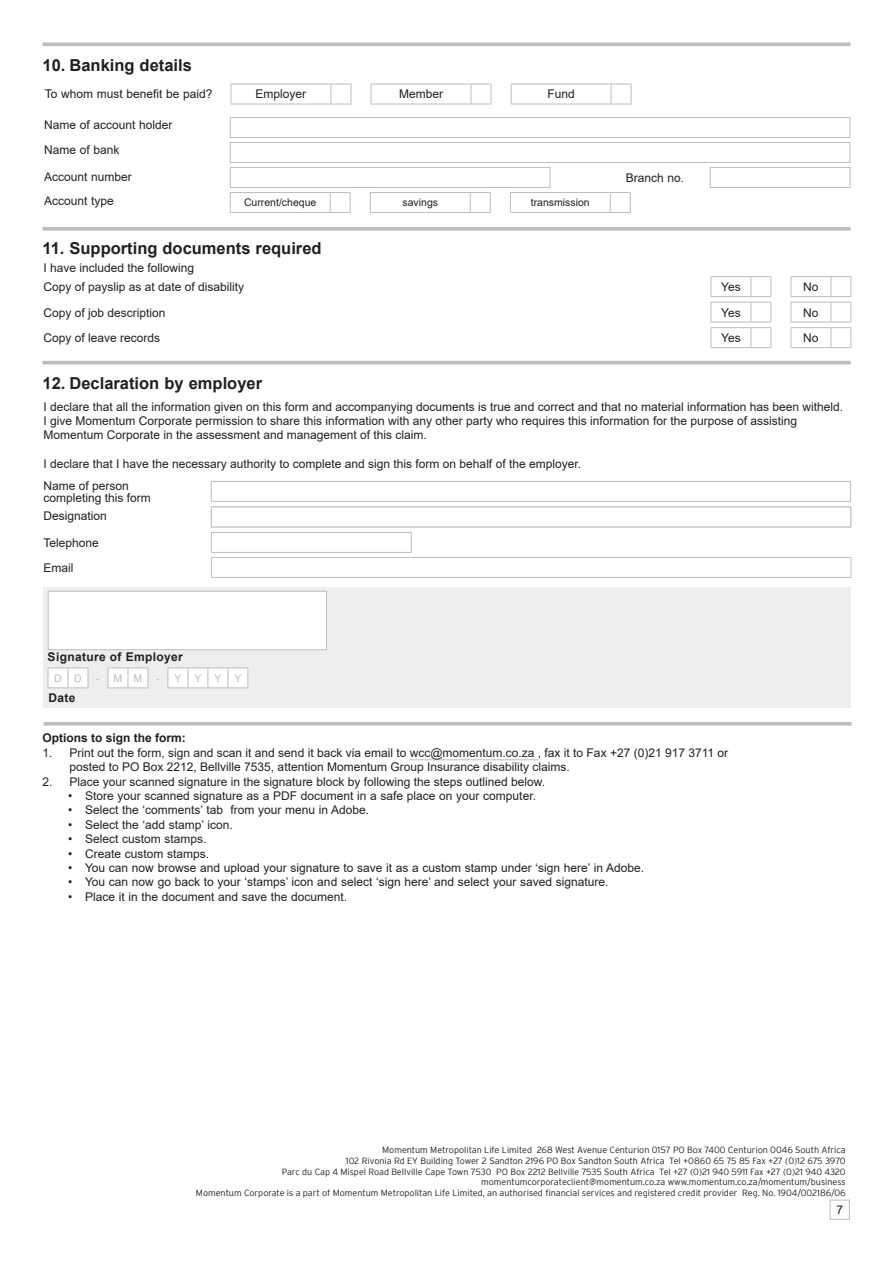
<style>
.page{position:relative;width:893px;height:1263px;background:#fff}
.page>*{position:absolute;margin:0;border:0;box-sizing:border-box;transform-origin:0 0}
.t1{font:700 16.5px "Arial";color:#231f20}
.t2{font:12px/14.4px "Arial";color:#231f20}
.t3{font:700 12px "Arial";letter-spacing:.03em;color:#231f20}
.t4{font:700 12px "Arial";color:#231f20}
.t5{font:10.5px "Arial";color:#231f20}
.t6{font:10.5px "Arial";color:#bcbdc0}
.t7{font:300 9px "Interstate";color:#231f20}
</style>
<div class="page">
<div style="left:830px;top:1200px;width:20px;height:20px;border:1px solid #bcbdc0"></div>
<hr style="left:43px;top:43px;width:807px;height:3px;background:#bcbdc0">
<svg style="left:43px;top:227px;width:807px;height:4px;background:#c2c3c6"></svg>
<hr style="left:43px;top:361px;width:807px;height:3px;background:#bcbdc0">
<hr style="left:711px;top:276px;width:40px;height:1px;background:#bcbdc0">
<svg style="left:711px;top:277px;width:1px;height:19px"></svg>
<hr style="left:711px;top:296px;width:40px;height:1px;background:#bcbdc0">
<hr style="left:791px;top:276px;width:40px;height:1px;background:#bcbdc0">
<svg style="left:791px;top:277px;width:1px;height:19px"></svg>
<hr style="left:791px;top:296px;width:40px;height:1px;background:#bcbdc0">
<hr style="left:711px;top:302px;width:40px;height:1px;background:#bcbdc0">
<svg style="left:711px;top:302px;width:1px;height:20px"></svg>
<hr style="left:711px;top:322px;width:40px;height:1px;background:#bcbdc0">
<hr style="left:791px;top:302px;width:40px;height:1px;background:#bcbdc0">
<svg style="left:791px;top:302px;width:1px;height:20px"></svg>
<hr style="left:791px;top:322px;width:40px;height:1px;background:#bcbdc0">
<hr style="left:711px;top:327px;width:40px;height:1px;background:#bcbdc0">
<svg style="left:711px;top:328px;width:1px;height:19px"></svg>
<hr style="left:711px;top:347px;width:40px;height:1px;background:#bcbdc0">
<svg style="left:750px;top:276px;width:21px;height:72px"></svg>
<hr style="left:791px;top:327px;width:40px;height:1px;background:#bcbdc0">
<svg style="left:791px;top:328px;width:1px;height:19px"></svg>
<hr style="left:791px;top:347px;width:40px;height:1px;background:#bcbdc0">
<svg style="left:831px;top:276px;width:21px;height:72px"></svg>
<hr style="left:230px;top:137px;width:620px;height:1px;background:#bcbdc0">
<hr style="left:230px;top:117px;width:620px;height:1px;background:#bcbdc0">
<svg style="left:230px;top:118px;width:1px;height:19px"></svg>
<svg style="left:849px;top:118px;width:1px;height:19px"></svg>
<hr style="left:230px;top:162px;width:620px;height:1px;background:#bcbdc0">
<hr style="left:230px;top:142px;width:620px;height:1px;background:#bcbdc0">
<svg style="left:230px;top:143px;width:1px;height:19px"></svg>
<svg style="left:849px;top:143px;width:1px;height:19px"></svg>
<svg style="left:370px;top:192px;width:121px;height:21px"></svg>
<hr style="left:230px;top:187px;width:320px;height:1px;background:#bcbdc0">
<hr style="left:230px;top:167px;width:320px;height:1px;background:#bcbdc0">
<svg style="left:230px;top:168px;width:121px;height:45px"></svg>
<svg style="left:510px;top:168px;width:121px;height:45px"></svg>
<hr style="left:710px;top:187px;width:140px;height:1px;background:#bcbdc0">
<hr style="left:710px;top:167px;width:140px;height:1px;background:#bcbdc0">
<svg style="left:710px;top:168px;width:1px;height:19px"></svg>
<svg style="left:850px;top:168px;width:1px;height:19px"></svg>
<svg style="left:231px;top:84px;width:121px;height:21px"></svg>
<svg style="left:371px;top:84px;width:121px;height:21px"></svg>
<svg style="left:511px;top:84px;width:121px;height:21px"></svg>
<hr style="left:44px;top:722px;width:808px;height:3px;background:#bcbdc0">
<div style="left:44px;top:587px;width:807px;height:121px;background:#eeeeef"></div>
<div style="left:48px;top:591px;width:279px;height:59px;background:#fff;border:1px solid #bcbdc0"></div>
<svg style="left:48px;top:667px;width:200px;height:21px"></svg>
<hr style="left:410px;top:759px;width:128px;height:1px;background:#bcbdc0">
<hr style="left:211px;top:552px;width:201px;height:1px;background:#bcbdc0">
<hr style="left:211px;top:532px;width:201px;height:1px;background:#bcbdc0">
<svg style="left:211px;top:533px;width:1px;height:19px"></svg>
<svg style="left:411px;top:533px;width:1px;height:19px"></svg>
<hr style="left:211px;top:577px;width:640px;height:1px;background:#bcbdc0">
<hr style="left:211px;top:557px;width:640px;height:1px;background:#bcbdc0">
<svg style="left:211px;top:558px;width:1px;height:19px"></svg>
<svg style="left:851px;top:558px;width:1px;height:19px"></svg>
<hr style="left:211px;top:526px;width:640px;height:1px;background:#bcbdc0">
<hr style="left:211px;top:506px;width:640px;height:1px;background:#bcbdc0">
<svg style="left:211px;top:507px;width:1px;height:19px"></svg>
<svg style="left:850px;top:507px;width:1px;height:19px"></svg>
<hr style="left:211px;top:501px;width:640px;height:1px;background:#bcbdc0">
<hr style="left:211px;top:481px;width:640px;height:1px;background:#bcbdc0">
<svg style="left:211px;top:482px;width:1px;height:19px"></svg>
<svg style="left:850px;top:482px;width:1px;height:19px"></svg>
<p class="t1" style="left:43px;top:53px;width:151px">10. Banking details</p>
<p class="t2" style="left:45px;top:87px;width:169px">To whom must benefit be paid?</p>
<p class="t2" style="left:256px;top:87px;width:52px">Employer</p>
<p class="t2" style="left:399px;top:87px;width:46px">Member</p>
<p class="t2" style="left:547px;top:87px;width:29px">Fund</p>
<p class="t2" style="left:44px;top:117px;width:130px">Name of account holder</p>
<p class="t2" style="left:44px;top:142px;width:77px">Name of bank</p>
<p class="t2" style="left:44px;top:170px;width:89px">Account number</p>
<p class="t2" style="left:44px;top:193px;width:71px">Account type</p>
<p class="t5" style="left:244px;top:195px;width:74px">Current/cheque</p>
<p class="t5" style="left:402px;top:195px;width:37px">savings</p>
<p class="t5" style="left:531px;top:195px;width:60px">transmission</p>
<p class="t1" style="left:43px;top:236px;width:281px">11. Supporting documents required</p>
<p class="t2" style="left:43px;top:260px;width:152px">I have included the following</p>
<p class="t2" style="left:43px;top:305px;width:124px">Copy of job description</p>
<p class="t2" style="left:43px;top:330px;width:118px">Copy of leave records</p>
<p class="t2" style="left:43px;top:279px;width:202px">Copy of payslip as at date of disability</p>
<p class="t1" style="left:43px;top:372px;width:221px">12. Declaration by employer</p>
<p class="t2" style="left:626px;top:171px;width:60px">Branch no.</p>
<p class="t2" style="left:721px;top:279px;width:21px">Yes</p>
<p class="t2" style="left:803px;top:279px;width:17px">No</p>
<p class="t2" style="left:721px;top:305px;width:21px">Yes</p>
<p class="t2" style="left:803px;top:305px;width:17px">No</p>
<p class="t2" style="left:721px;top:330px;width:21px">Yes</p>
<p class="t2" style="left:803px;top:330px;width:17px">No</p>
<p class="t2" style="left:43px;top:399px;width:801px">I declare that all the information given on this form and accompanying documents is true and correct and that no material information has been witheld.<br>I give Momentum Corporate permission to share this information with any other party who requires this information for the purpose of assisting<br>Momentum Corporate in the assessment and management of this claim.</p>
<p class="t2" style="left:43px;top:457px;width:539px">I declare that I have the necessary authority to complete and sign this form on behalf of the employer.</p>
<p class="t2" style="left:43px;top:479px;width:109px;line-height:12px">Name of person completing this form</p>
<p class="t2" style="left:43px;top:509px;width:65px">Designation</p>
<p class="t2" style="left:43px;top:535px;width:57px">Telephone</p>
<p class="t2" style="left:43px;top:560px;width:31px">Email</p>
<p class="t3" style="left:48px;top:648px;width:137px">Signature of Employer</p>
<p class="t3" style="left:48px;top:690px;width:29px">Date</p>
<p class="t6" style="left:54px;top:671px;width:9px">D</p>
<p class="t6" style="left:74px;top:671px;width:9px">D</p>
<p class="t6" style="left:96px;top:671px;width:5px">-</p>
<p class="t6" style="left:114px;top:671px;width:10px">M</p>
<p class="t6" style="left:134px;top:671px;width:10px">M</p>
<p class="t6" style="left:156px;top:671px;width:5px">-</p>
<p class="t6" style="left:175px;top:671px;width:9px">Y</p>
<p class="t6" style="left:194px;top:671px;width:9px">Y</p>
<p class="t6" style="left:214px;top:671px;width:9px">Y</p>
<p class="t6" style="left:234px;top:671px;width:9px">Y</p>
<p class="t4" style="left:43px;top:730px;width:145px">Options to sign the form:</p>
<p class="t2" style="left:70px;top:745px;width:660px;text-indent:-27px">1. Print out the form, sign and scan it and send it back via email to wcc@momentum.co.za , fax it to Fax +27 (0)21 917 3711 or posted to PO Box 2212, Bellville 7535, attention Momentum Group Insurance disability claims.</p>
<p class="t2" style="left:43px;top:774px;width:504px">2. Place your scanned signature in the signature block by following the steps outlined below.</p>
<p class="t2" style="left:68px;top:788px;width:469px">• Store your scanned signature as a PDF document in a safe place on your computer.</p>
<p class="t2" style="left:68px;top:803px;width:303px">• Select the ‘comments’ tab from your menu in Adobe.</p>
<p class="t2" style="left:68px;top:817px;width:166px">• Select the ‘add stamp’ icon.</p>
<p class="t2" style="left:68px;top:832px;width:140px">• Select custom stamps.</p>
<p class="t2" style="left:68px;top:846px;width:143px">• Create custom stamps.</p>
<p class="t2" style="left:68px;top:860px;width:578px">• You can now browse and upload your signature to save it as a custom stamp under ‘sign here’ in Adobe.</p>
<p class="t2" style="left:68px;top:875px;width:542px">• You can now go back to your ‘stamps’ icon and select ‘sign here’ and select your saved signature.</p>
<p class="t2" style="left:68px;top:889px;width:281px">• Place it in the document and save the document.</p>
<p class="t7" style="left:382px;top:1145px;width:465px">Momentum Metropolitan Life Limited 268 West Avenue Centurion 0157 PO Box 7400 Centurion 0046 South Africa</p>
<p class="t7" style="left:346px;top:1155px;width:501px">102 Rivonia Rd EY Building Tower 2 Sandton 2196 PO Box Sandton South Africa Tel +0860 65 75 85 Fax +27 (0)12 675 3970</p>
<p class="t7" style="left:282px;top:1166px;width:565px">Parc du Cap 4 Mispel Road Bellville Cape Town 7530 PO Box 2212 Bellville 7535 South Africa Tel +27 (0)21 940 5911 Fax +27 (0)21 940 4320</p>
<p class="t7" style="left:481px;top:1177px;width:366px">momentumcorporateclient@momentum.co.za www.momentum.co.za/momentum/business</p>
<p class="t7" style="left:196px;top:1188px;width:651px">Momentum Corporate is a part of Momentum Metropolitan Life Limited, an authorised financial services and registered credit provider Reg. No. 1904/002186/06</p>
<p class="t2" style="left:836px;top:1202px;width:8px">7</p>
</div>
